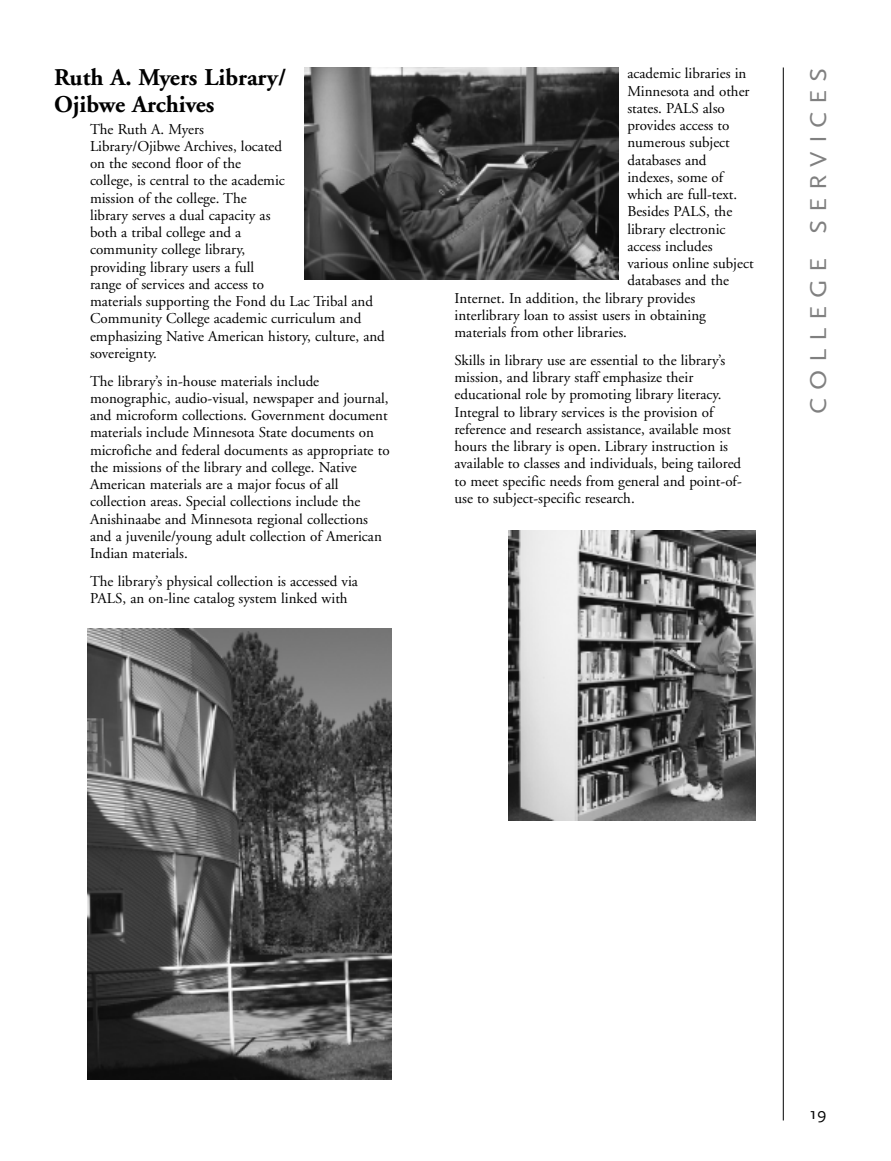
<style>
.page{position:relative;width:891px;height:1161px;background:#fff}
.page>*{position:absolute;margin:0;border:0;box-sizing:border-box;transform-origin:0 0}
.t1{font:700 24px/27px "Adobe Garamond";color:#000}
.t2{font:24px "Scala Sans";letter-spacing:.3em;color:#808080;scale:1.1 1}
.t3{font:16.5px "Scala Sans";color:#000;scale:1.1 1}
.t4{font:15px/17.2px "Adobe Garamond";color:#000}
</style>
<div class="page">
<hr style="left:783px;top:68px;width:1px;height:1052px;background:#000">
<img style="left:305px;top:68px;width:313px;height:212px">
<img style="left:508px;top:531px;width:248px;height:289px">
<img style="left:88px;top:629px;width:304px;height:451px">
<h1 class="t1" style="left:54px;top:66px;width:234px">Ruth A. Myers Library/<br>Ojibwe Archives</h1>
<p class="t4" style="left:90px;top:121px;width:296px">The Ruth A. Myers<br>Library/Ojibwe Archives, located<br>on the second floor of the<br>college, is central to the academic<br>mission of the college. The<br>library serves a dual capacity as<br>both a tribal college and a<br>community college library,<br>providing library users a full<br>range of services and access to<br>materials supporting the Fond du Lac Tribal and<br>Community College academic curriculum and emphasizing Native American history, culture, and sovereignty.</p>
<p class="t4" style="left:90px;top:373px;width:301px">The library’s in-house materials include monographic, audio-visual, newspaper and journal, and microform collections. Government document materials include Minnesota State documents on microfiche and federal documents as appropriate to the missions of the library and college. Native American materials are a major focus of all collection areas. Special collections include the Anishinaabe and Minnesota regional collections and a juvenile/young adult collection of American Indian materials.</p>
<p class="t4" style="left:90px;top:574px;width:269px">The library’s physical collection is accessed via<br>PALS, an on-line catalog system linked with</p>
<p class="t4" style="left:627px;top:66px;width:121px">academic libraries in</p>
<p class="t4" style="left:627px;top:83px;width:124px">Minnesota and other</p>
<p class="t4" style="left:627px;top:101px;width:99px">states. PALS also</p>
<p class="t4" style="left:627px;top:118px;width:104px">provides access to</p>
<p class="t4" style="left:627px;top:135px;width:104px">numerous subject</p>
<p class="t4" style="left:627px;top:152px;width:81px">databases and</p>
<p class="t4" style="left:627px;top:170px;width:97px">indexes, some of</p>
<p class="t4" style="left:627px;top:187px;width:111px">which are full-text.</p>
<p class="t4" style="left:627px;top:204px;width:106px">Besides PALS, the</p>
<p class="t4" style="left:627px;top:221px;width:100px">library electronic</p>
<p class="t4" style="left:627px;top:239px;width:87px">access includes</p>
<p class="t4" style="left:627px;top:256px;width:128px">various online subject</p>
<p class="t4" style="left:627px;top:273px;width:103px">databases and the</p>
<p class="t4" style="left:454px;top:290px;width:242px">Internet. In addition, the library provides</p>
<p class="t4" style="left:454px;top:308px;width:253px">interlibrary loan to assist users in obtaining</p>
<p class="t4" style="left:454px;top:325px;width:174px">materials from other libraries.</p>
<p class="t4" style="left:454px;top:353px;width:289px">Skills in library use are essential to the library’s mission, and library staff emphasize their educational role by promoting library literacy.<br>Integral to library services is the provision of reference and research assistance, available most hours the library is open. Library instruction is available to classes and individuals, being tailored to meet specific needs from general and point-of&shy;use to subject-specific research.</p>
<h1 class="t2" style="left:809px;top:414px;width:317px;rotate:-90deg">COLLEGE SERVICES</h1>
<p class="t3" style="left:810px;top:1107px;width:17px">19</p>
</div>
